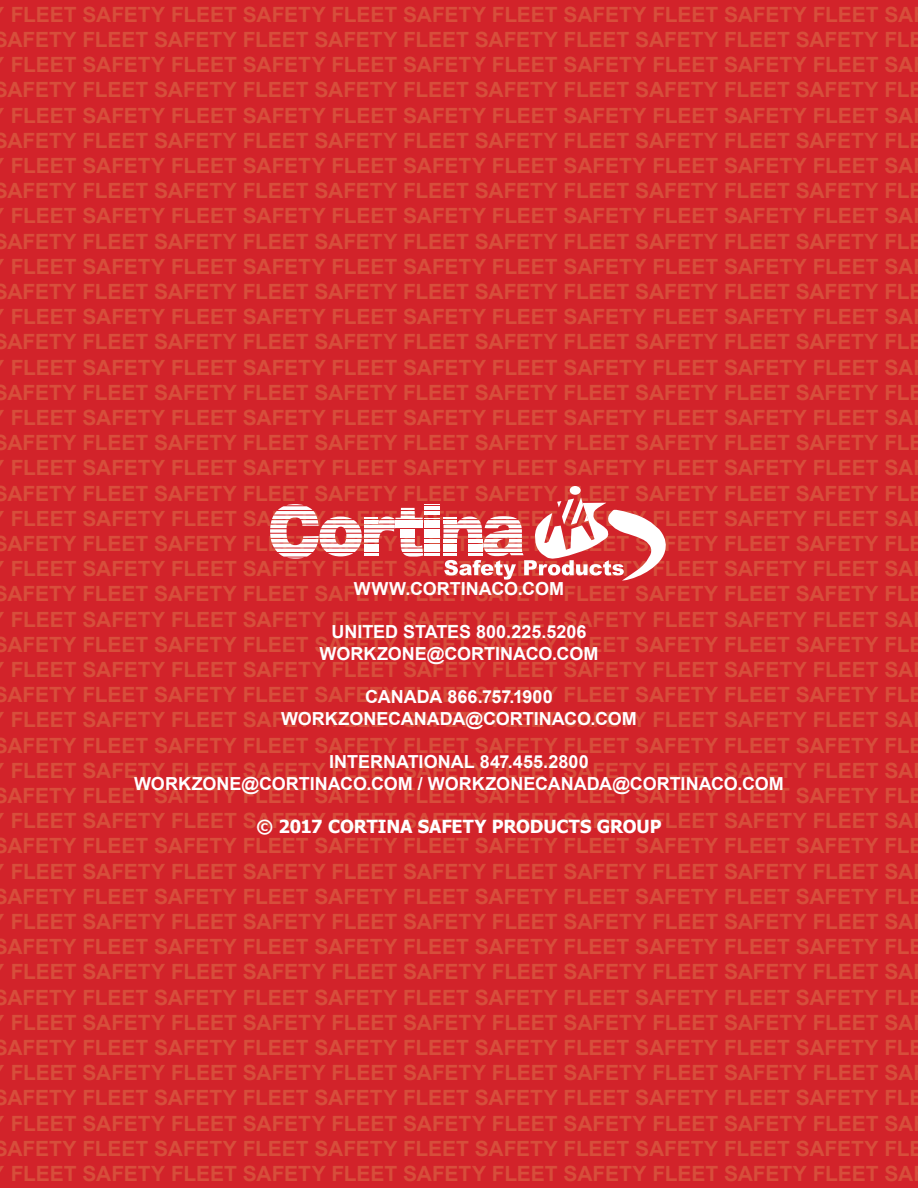
<style>
.page{position:relative;width:918px;height:1188px;background:#d2232a}
.page>*{position:absolute;margin:0;border:0;box-sizing:border-box;transform-origin:0 0}
.t1{font:700 21px/25.2px "Arial";color:#d74e3b;text-align:center}
.t2{font:700 18px/21.6px "Arial";color:#fff;text-align:center}
.t3{font:700 18px "Tahoma";letter-spacing:-.005em;color:#fff}
</style>
<div class="page">
<div style="left:570px;top:486px;width:11px;height:9px;background:#fff;border-radius:50%"></div>
<svg style="left:270px;top:497px;width:396px;height:83px"></svg>
<p class="t1" style="left:-6px;top:2px;width:931px">FLEET SAFETY FLEET SAFETY FLEET SAFETY FLEET SAFETY FLEET SAFETY FLEET SA SAFETY FLEET SAFETY FLEET SAFETY FLEET SAFETY FLEET SAFETY FLEET SAFETY FLE FLEET SAFETY FLEET SAFETY FLEET SAFETY FLEET SAFETY FLEET SAFETY FLEET SA SAFETY FLEET SAFETY FLEET SAFETY FLEET SAFETY FLEET SAFETY FLEET SAFETY FLE FLEET SAFETY FLEET SAFETY FLEET SAFETY FLEET SAFETY FLEET SAFETY FLEET SA SAFETY FLEET SAFETY FLEET SAFETY FLEET SAFETY FLEET SAFETY FLEET SAFETY FLE FLEET SAFETY FLEET SAFETY FLEET SAFETY FLEET SAFETY FLEET SAFETY FLEET SA SAFETY FLEET SAFETY FLEET SAFETY FLEET SAFETY FLEET SAFETY FLEET SAFETY FLE FLEET SAFETY FLEET SAFETY FLEET SAFETY FLEET SAFETY FLEET SAFETY FLEET SA SAFETY FLEET SAFETY FLEET SAFETY FLEET SAFETY FLEET SAFETY FLEET SAFETY FLE FLEET SAFETY FLEET SAFETY FLEET SAFETY FLEET SAFETY FLEET SAFETY FLEET SA SAFETY FLEET SAFETY FLEET SAFETY FLEET SAFETY FLEET SAFETY FLEET SAFETY FLE FLEET SAFETY FLEET SAFETY FLEET SAFETY FLEET SAFETY FLEET SAFETY FLEET SA SAFETY FLEET SAFETY FLEET SAFETY FLEET SAFETY FLEET SAFETY FLEET SAFETY FLE FLEET SAFETY FLEET SAFETY FLEET SAFETY FLEET SAFETY FLEET SAFETY FLEET SA SAFETY FLEET SAFETY FLEET SAFETY FLEET SAFETY FLEET SAFETY FLEET SAFETY FLE FLEET SAFETY FLEET SAFETY FLEET SAFETY FLEET SAFETY FLEET SAFETY FLEET SA SAFETY FLEET SAFETY FLEET SAFETY FLEET SAFETY FLEET SAFETY FLEET SAFETY FLE FLEET SAFETY FLEET SAFETY FLEET SAFETY FLEET SAFETY FLEET SAFETY FLEET SA SAFETY FLEET SAFETY FLEET SAFETY FLEET SAFETY FLEET SAFETY FLEET SAFETY FLE FLEET SAFETY FLEET SAFETY FLEET SAFETY FLEET SAFETY FLEET SAFETY FLEET SA SAFETY FLEET SAFETY FLEET SAFETY FLEET SAFETY FLEET SAFETY FLEET SAFETY FLE FLEET SAFETY FLEET SAFETY FLEET SAFETY FLEET SAFETY FLEET SAFETY FLEET SA SAFETY FLEET SAFETY FLEET SAFETY FLEET SAFETY FLEET SAFETY FLEET SAFETY FLE FLEET SAFETY FLEET SAFETY FLEET SAFETY FLEET SAFETY FLEET SAFETY FLEET SA SAFETY FLEET SAFETY FLEET SAFETY FLEET SAFETY FLEET SAFETY FLEET SAFETY FLE FLEET SAFETY FLEET SAFETY FLEET SAFETY FLEET SAFETY FLEET SAFETY FLEET SA SAFETY FLEET SAFETY FLEET SAFETY FLEET SAFETY FLEET SAFETY FLEET SAFETY FLE FLEET SAFETY FLEET SAFETY FLEET SAFETY FLEET SAFETY FLEET SAFETY FLEET SA SAFETY FLEET SAFETY FLEET SAFETY FLEET SAFETY FLEET SAFETY FLEET SAFETY FLE FLEET SAFETY FLEET SAFETY FLEET SAFETY FLEET SAFETY FLEET SAFETY FLEET SA SAFETY FLEET SAFETY FLEET SAFETY FLEET SAFETY FLEET SAFETY FLEET SAFETY FLE FLEET SAFETY FLEET SAFETY FLEET SAFETY FLEET SAFETY FLEET SAFETY FLEET SA SAFETY FLEET SAFETY FLEET SAFETY FLEET SAFETY FLEET SAFETY FLEET SAFETY FLE FLEET SAFETY FLEET SAFETY FLEET SAFETY FLEET SAFETY FLEET SAFETY FLEET SA SAFETY FLEET SAFETY FLEET SAFETY FLEET SAFETY FLEET SAFETY FLEET SAFETY FLE FLEET SAFETY FLEET SAFETY FLEET SAFETY FLEET SAFETY FLEET SAFETY FLEET SA SAFETY FLEET SAFETY FLEET SAFETY FLEET SAFETY FLEET SAFETY FLEET SAFETY FLE FLEET SAFETY FLEET SAFETY FLEET SAFETY FLEET SAFETY FLEET SAFETY FLEET SA SAFETY FLEET SAFETY FLEET SAFETY FLEET SAFETY FLEET SAFETY FLEET SAFETY FLE FLEET SAFETY FLEET SAFETY FLEET SAFETY FLEET SAFETY FLEET SAFETY FLEET SA SAFETY FLEET SAFETY FLEET SAFETY FLEET SAFETY FLEET SAFETY FLEET SAFETY FLE FLEET SAFETY FLEET SAFETY FLEET SAFETY FLEET SAFETY FLEET SAFETY FLEET SA SAFETY FLEET SAFETY FLEET SAFETY FLEET SAFETY FLEET SAFETY FLEET SAFETY FLE FLEET SAFETY FLEET SAFETY FLEET SAFETY FLEET SAFETY FLEET SAFETY FLEET SA SAFETY FLEET SAFETY FLEET SAFETY FLEET SAFETY FLEET SAFETY FLEET SAFETY FLE FLEET SAFETY FLEET SAFETY FLEET SAFETY FLEET SAFETY FLEET SAFETY FLEET SA</p>
<p class="t2" style="left:354px;top:579px;width:212px">WWW.CORTINACO.COM</p>
<p class="t2" style="left:320px;top:622px;width:280px">UNITED STATES 800.225.5206<br>WORKZONE@CORTINACO.COM</p>
<p class="t2" style="left:281px;top:687px;width:357px">CANADA 866.757.1900<br>WORKZONECANADA@CORTINACO.COM</p>
<p class="t2" style="left:134px;top:751px;width:651px">INTERNATIONAL 847.455.2800<br>WORKZONE@CORTINACO.COM / WORKZONECANADA@CORTINACO.COM</p>
<p class="t3" style="left:256px;top:814px;width:407px">© 2017 CORTINA SAFETY PRODUCTS GROUP</p>
</div>
